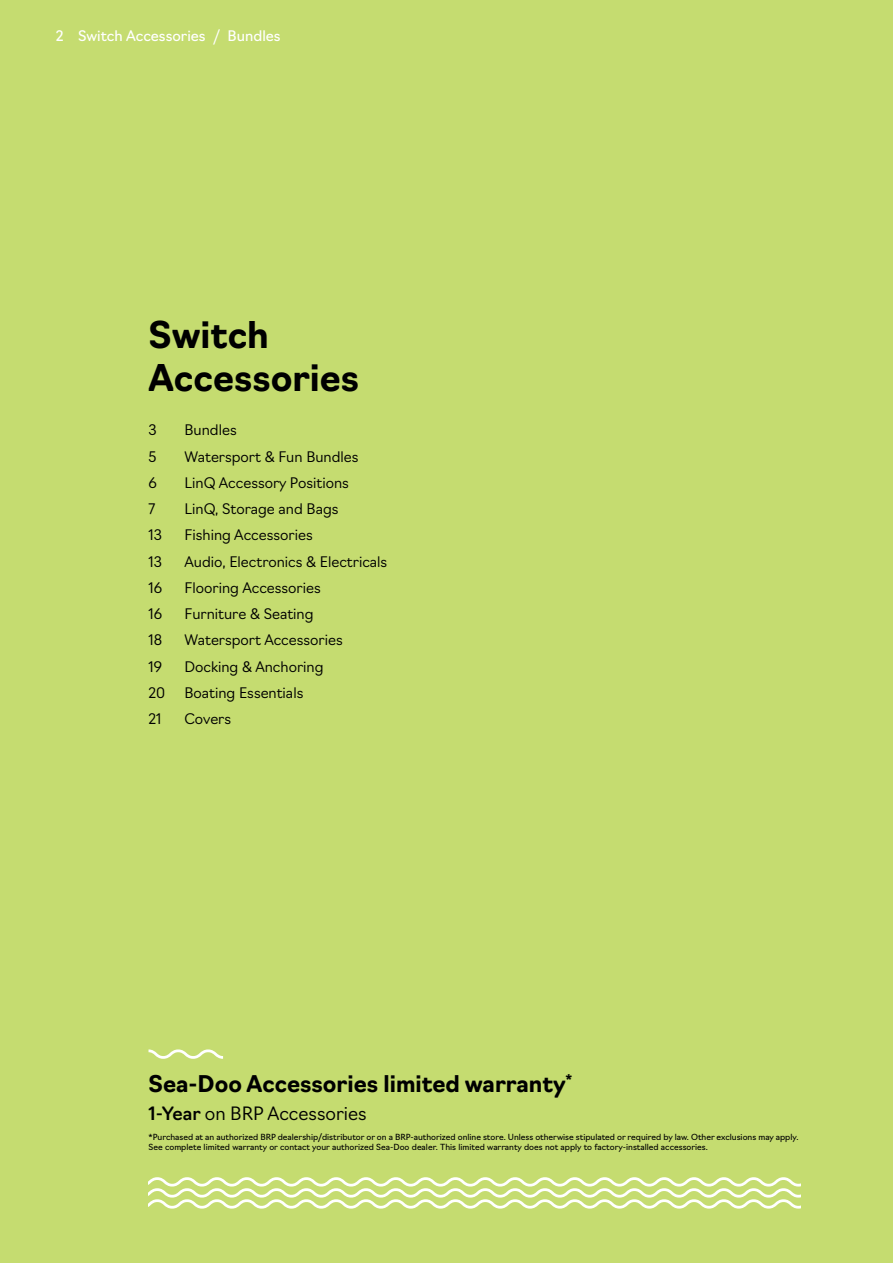
<style>
.page{position:relative;width:893px;height:1263px;background:#c5dc70}
.page>*{position:absolute;margin:0;border:0;box-sizing:border-box;transform-origin:0 0}
.t1{font:700 36px/43.2px "Navigo";color:#000}
.t2{font:700 22.5px "Navigo";color:#000}
.t3{font:300 18px "Navigo";color:#000}
.t4{font:300 14.25px "Navigo";color:#000}
.t5{font:14.25px "Navigo";color:#fff}
.t6{font:8.25px/9.9px "Navigo";color:#000}
.s1{font-weight:300}
.s2{font-weight:500}
</style>
<div class="page">
<svg style="left:148px;top:1049px;width:75px;height:10px"></svg>
<svg style="left:148px;top:1177px;width:653px;height:31px"></svg>
<h3 class="t5" style="left:162px;top:24px;width:80px"><span class="s1">/</span> Category</h3>
<h3 class="t5" style="left:213px;top:24px;width:69px"><span class="s1">/</span> Bundles</h3>
<h3 class="t5" style="left:54px;top:24px;width:103px">22 Accessoires</h3>
<h3 class="t5" style="left:78px;top:24px;width:129px">Switch Accessories</h3>
<h1 class="t1" style="left:148px;top:310px;width:212px">Switch<br>Accessories</h1>
<h3 class="t4" style="left:148px;top:419px;width:10px">3</h3>
<h3 class="t4" style="left:184px;top:419px;width:54px">Bundles</h3>
<h3 class="t4" style="left:148px;top:445px;width:9px">5</h3>
<h3 class="t4" style="left:184px;top:445px;width:176px">Watersport &amp; Fun Bundles</h3>
<h3 class="t4" style="left:148px;top:471px;width:10px">6</h3>
<h3 class="t4" style="left:184px;top:471px;width:166px">LinQ Accessory Positions</h3>
<h3 class="t4" style="left:148px;top:498px;width:8px">7</h3>
<h3 class="t4" style="left:184px;top:498px;width:155px">LinQ, Storage and Bags</h3>
<h3 class="t4" style="left:148px;top:524px;width:15px">13</h3>
<h3 class="t4" style="left:184px;top:524px;width:130px">Fishing Accessories</h3>
<h3 class="t4" style="left:148px;top:550px;width:15px">13</h3>
<h3 class="t4" style="left:184px;top:550px;width:204px">Audio, Electronics &amp; Electricals</h3>
<h3 class="t4" style="left:148px;top:576px;width:15px">16</h3>
<h3 class="t4" style="left:184px;top:576px;width:138px">Flooring Accessories</h3>
<h3 class="t4" style="left:148px;top:603px;width:15px">16</h3>
<h3 class="t4" style="left:184px;top:603px;width:130px">Furniture &amp; Seating</h3>
<h3 class="t4" style="left:148px;top:629px;width:15px">18</h3>
<h3 class="t4" style="left:184px;top:629px;width:160px">Watersport Accessories</h3>
<h3 class="t4" style="left:148px;top:655px;width:15px">19</h3>
<h3 class="t4" style="left:184px;top:655px;width:140px">Docking &amp; Anchoring</h3>
<h3 class="t4" style="left:148px;top:681px;width:18px">20</h3>
<h3 class="t4" style="left:184px;top:681px;width:120px">Boating Essentials</h3>
<h3 class="t4" style="left:148px;top:708px;width:15px">21</h3>
<h3 class="t4" style="left:184px;top:708px;width:48px">Covers</h3>
<h2 class="t2" style="left:148px;top:1066px;width:425px">Sea‑Doo Accessories limited warranty<sup>*</sup></h2>
<h3 class="t3" style="left:148px;top:1099px;width:220px"><span class="s2">1-Year</span> on BRP Accessories</h3>
<p class="t6" style="left:148px;top:1131px;width:651px">*Purchased at an authorized BRP dealership/distributor or on a BRP-authorized online store. Unless otherwise stipulated or required by law. Other exclusions may apply.<br>See complete limited warranty or contact your authorized Sea‑Doo dealer. This limited warranty does not apply to factory-installed accessories.</p>
</div>
